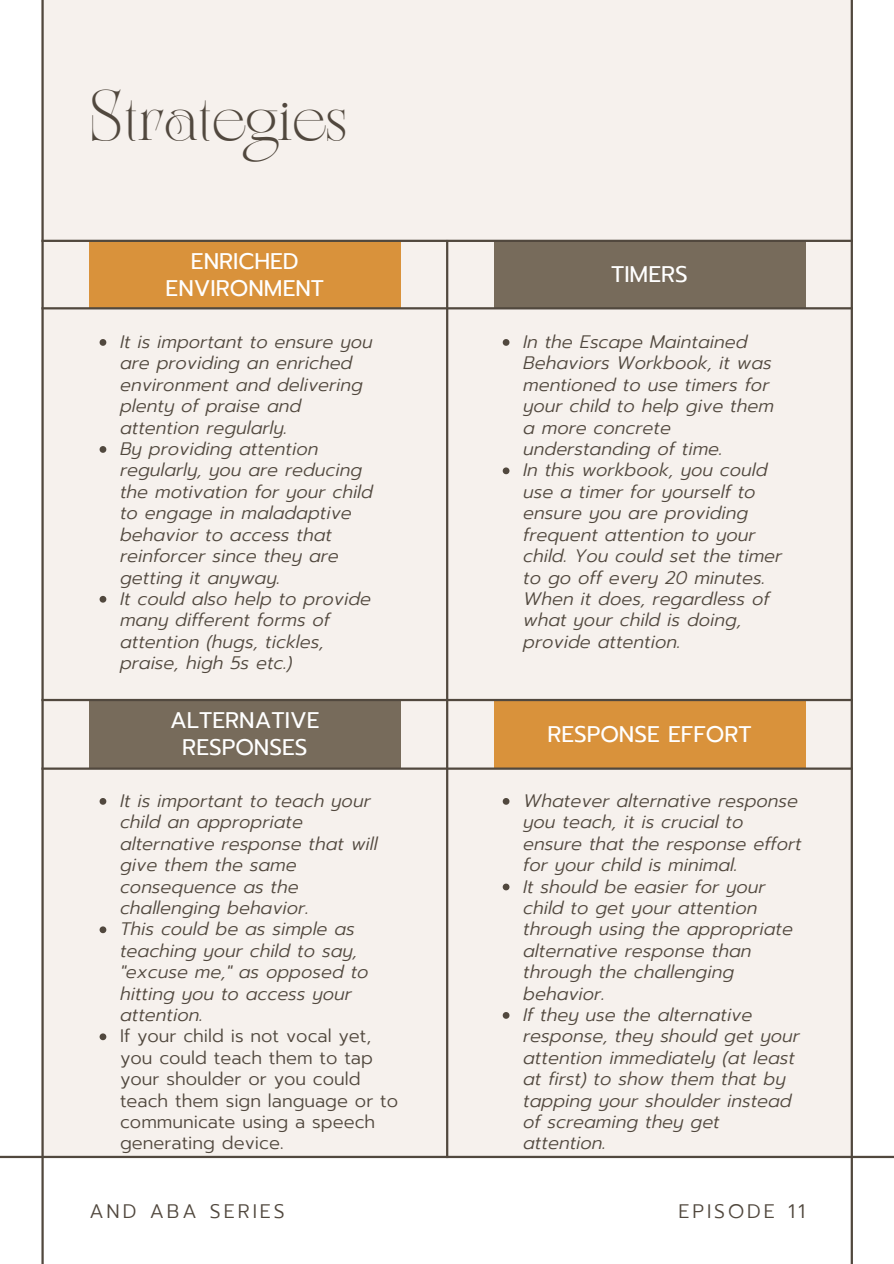
<style>
.page{position:relative;width:894px;height:1264px;background:#fff}
.page>*{position:absolute;margin:0;border:0;box-sizing:border-box;transform-origin:0 0}
.t1{font:49.5px "TAN Nightingale";color:#51483e}
.t2{font:22.5px/27px "Prompt";color:#fff;text-align:center}
.t3{font:300 19.5px "Prompt";letter-spacing:.15em;color:#51483e}
.t4{font:italic 300 18px/21.5px "Prompt";color:#51483e}
.t5{font:300 18px/21.5px "Prompt";color:#51483e}
</style>
<div class="page">
<div style="left:41px;top:0;width:810px;height:1157px;background:#f6f1ed"></div>
<div style="left:89px;top:700px;width:311px;height:67px;background:#776b5b"></div>
<div style="left:494px;top:700px;width:310px;height:67px;background:#d9923b"></div>
<hr style="left:41px;top:699px;width:811px;height:2px;background:#51483e">
<hr style="left:41px;top:767px;width:811px;height:2px;background:#51483e">
<hr style="left:41px;top:0;width:3px;height:1263px;background:#51483e">
<hr style="left:850px;top:0;width:2px;height:1263px;background:#51483e">
<hr style="left:0;top:1155px;width:893px;height:3px;background:#51483e">
<div style="left:89px;top:241px;width:311px;height:67px;background:#d9923b"></div>
<div style="left:494px;top:241px;width:310px;height:67px;background:#776b5b"></div>
<hr style="left:41px;top:240px;width:811px;height:2px;background:#51483e">
<hr style="left:446px;top:240px;width:2px;height:917px;background:#51483e">
<svg style="left:99px;top:339px;width:7px;height:7px"></svg>
<svg style="left:99px;top:446px;width:7px;height:7px"></svg>
<svg style="left:99px;top:596px;width:7px;height:6px"></svg>
<svg style="left:502px;top:339px;width:7px;height:7px"></svg>
<svg style="left:502px;top:467px;width:7px;height:7px"></svg>
<svg style="left:99px;top:798px;width:7px;height:6px"></svg>
<svg style="left:99px;top:926px;width:7px;height:7px"></svg>
<svg style="left:99px;top:1033px;width:7px;height:7px"></svg>
<svg style="left:502px;top:798px;width:7px;height:6px"></svg>
<svg style="left:502px;top:883px;width:7px;height:7px"></svg>
<svg style="left:502px;top:1012px;width:7px;height:6px"></svg>
<hr style="left:41px;top:307px;width:811px;height:2px;background:#51483e">
<p class="t1" style="left:89px;top:89px;width:259px">STRATEGIES</p>
<p class="t2" style="left:165px;top:248px;width:160px">ENRICHED<br>ENVIRONMENT</p>
<p class="t4" style="left:120px;top:331px;width:254px">It is important to ensure you are providing an enriched environment and delivering plenty of praise and attention regularly.</p>
<p class="t4" style="left:120px;top:438px;width:254px">By providing attention regularly, you are reducing the motivation for your child to engage in maladaptive behavior to access that reinforcer since they are getting it anyway.</p>
<p class="t4" style="left:120px;top:588px;width:252px">It could also help to provide many different forms of attention (hugs, tickles, praise, high 5s etc.)</p>
<p class="t2" style="left:170px;top:707px;width:151px">ALTERNATIVE<br>RESPONSES</p>
<p class="t4" style="left:120px;top:790px;width:259px">It is important to teach your child an appropriate alternative response that will give them the same consequence as the challenging behavior.</p>
<p class="t4" style="left:120px;top:918px;width:250px">This could be as simple as teaching your child to say, "excuse me," as opposed to hitting you to access your attention.</p>
<p class="t5" style="left:120px;top:1025px;width:279px">If your child is not vocal yet, you could teach them to tap your shoulder or you could teach them sign language or to communicate using a speech generating device.</p>
<p class="t2" style="left:611px;top:261px;width:78px">TIMERS</p>
<p class="t4" style="left:523px;top:331px;width:252px">In the Escape Maintained<br>Behaviors Workbook, it was mentioned to use timers for your child to help give them a more concrete understanding of time.</p>
<p class="t4" style="left:523px;top:460px;width:260px">In this workbook, you could use a timer for yourself to ensure you are providing frequent attention to your child. You could set the timer to go off every 20 minutes.<br>When it does, regardless of what your child is doing, provide attention.</p>
<p class="t2" style="left:547px;top:720px;width:206px">RESPONSE EFFORT</p>
<p class="t4" style="left:523px;top:790px;width:280px">Whatever alternative response you teach, it is crucial to ensure that the response effort for your child is minimal.</p>
<p class="t4" style="left:523px;top:875px;width:271px">It should be easier for your child to get your attention through using the appropriate alternative response than through the challenging behavior.</p>
<p class="t4" style="left:523px;top:1004px;width:278px">If they use the alternative response, they should get your attention immediately (at least at first) to show them that by tapping your shoulder instead of screaming they get attention.</p>
<p class="t3" style="left:89px;top:1196px;width:197px">AND ABA SERIES</p>
<p class="t3" style="left:678px;top:1196px;width:128px">EPISODE 11</p>
</div>
